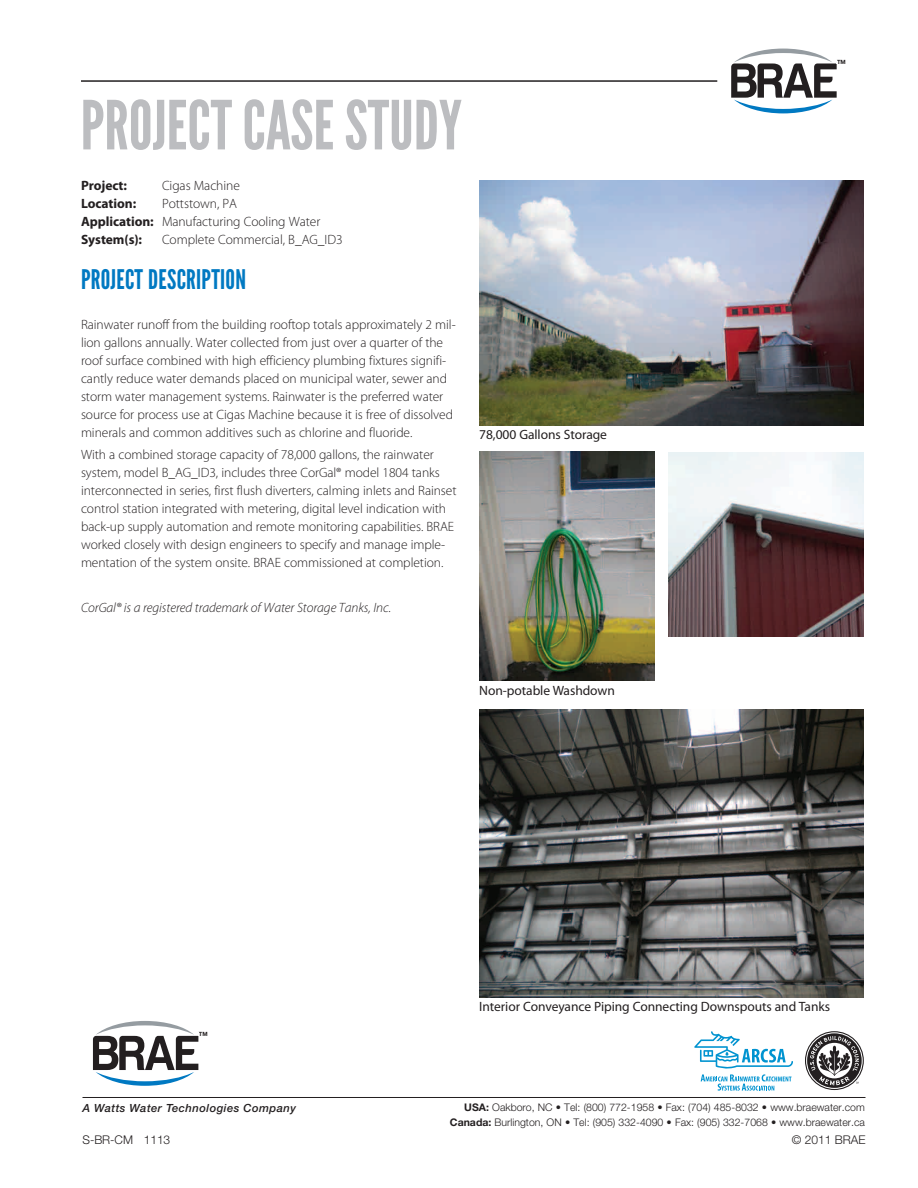
<style>
.page{position:relative;width:918px;height:1188px;background:#fff}
.page>*{position:absolute;margin:0;border:0;box-sizing:border-box;transform-origin:0 0}
.t1{font:67.5px "League Gothic";color:#bcbdc0}
.t2{font:27px "League Gothic";letter-spacing:.01em;color:#0079c2}
.t3{font:300 13.5px/18px "Myriad Pro";letter-spacing:-.005em;color:#231f20}
.t4{font:13.5px "Myriad Pro";letter-spacing:-.005em;color:#231f20}
.t5{font:italic 300 13.5px "Myriad Pro";letter-spacing:-.005em;color:#231f20}
.t6{font:700 13.5px "Myriad Pro";letter-spacing:-.005em;color:#231f20}
.t7{font:300 12px "Helvetica Neue LT Std";letter-spacing:-.005em;color:#231f20}
.t8{font:italic 500 11.25px "Helvetica Neue LT Std";letter-spacing:.04em;color:#231f20}
.t9{font:300 10.5px/15px "Helvetica Neue LT Std";color:#231f20;text-align:right}
.t10{font:700 5.85px "Helvetica Neue LT Std";color:#231f20}
.s1{font-weight:700}
</style>
<div class="page">
<hr style="left:81px;top:80px;width:636px;height:2px;background:#231f20">
<hr style="left:82px;top:1097px;width:784px;height:1px;background:#231f20">
<svg style="left:731px;top:49px;width:106px;height:64px"></svg>
<svg style="left:93px;top:1021px;width:106px;height:65px"></svg>
<img style="left:479px;top:180px;width:385px;height:245px">
<img style="left:479px;top:710px;width:385px;height:287px">
<img style="left:479px;top:452px;width:175px;height:229px">
<img style="left:668px;top:452px;width:196px;height:185px">
<svg style="left:694px;top:1031px;width:99px;height:60px"></svg>
<svg style="left:805px;top:1031px;width:59px;height:59px"></svg>
<h1 class="t1" style="left:81px;top:87px;width:383px">PROJECT CASE STUDY</h1>
<p class="t6" style="left:81px;top:177px;width:47px">Project:</p>
<p class="t3" style="left:162px;top:177px;width:79px">Cigas Machine</p>
<p class="t6" style="left:81px;top:195px;width:57px">Location:</p>
<p class="t3" style="left:81px;top:195px;width:241px;text-indent:81px">Pottstown, PA<br><span class="s1">Application:</span> Manufacturing Cooling Water<br><span class="s1">System(s):</span></p>
<p class="t3" style="left:162px;top:231px;width:182px">Complete Commercial, B_AG_ID3</p>
<h2 class="t2" style="left:81px;top:264px;width:167px">PROJECT DESCRIPTION</h2>
<p class="t3" style="left:81px;top:316px;width:376px">Rainwater runoff from the building rooftop totals approximately 2 mil&shy;lion gallons annually. Water collected from just over a quarter of the roof surface combined with high efficiency plumbing fixtures signifi&shy;cantly reduce water demands placed on municipal water, sewer and storm water management systems. Rainwater is the preferred water source for process use at Cigas Machine because it is free of dissolved minerals and common additives such as chlorine and fluoride.</p>
<p class="t3" style="left:81px;top:446px;width:377px">With a combined storage capacity of 78,000 gallons, the rainwater system, model B_AG_ID3, includes three CorGal® model 1804 tanks interconnected in series, first flush diverters, calming inlets and Rainset control station integrated with metering, digital level indication with back-up supply automation and remote monitoring capabilities. BRAE worked closely with design engineers to specify and manage imple&shy;mentation of the system onsite. BRAE commissioned at completion.</p>
<p class="t5" style="left:81px;top:601px;width:312px">CorGal® is a registered trademark of Water Storage Tanks, Inc.</p>
<p class="t4" style="left:479px;top:427px;width:129px">78,000 Gallons Storage</p>
<p class="t4" style="left:479px;top:682px;width:137px">Non-potable Washdown</p>
<p class="t10" style="left:837px;top:58px;width:10px">TM</p>
<p class="t10" style="left:199px;top:1030px;width:10px">TM</p>
<p class="t4" style="left:479px;top:998px;width:352px">Interior Conveyance Piping Connecting Downspouts and Tanks</p>
<p class="t8" style="left:82px;top:1101px;width:215px">A Watts Water Technologies Company</p>
<p class="t9" style="left:450px;top:1100px;width:416px"><span class="s1">USA:</span> Oakboro, NC • Tel: (800) 772-1958 • Fax: (704) 485-8032 • www.braewater.com<br><span class="s1">Canada:</span> Burlington, ON • Tel: (905) 332-4090 • Fax: (905) 332-7068 • www.braewater.ca</p>
<p class="t7" style="left:82px;top:1132px;width:89px">S-BR-CM 1113</p>
<p class="t7" style="left:792px;top:1132px;width:75px">© 2011 BRAE</p>
</div>
